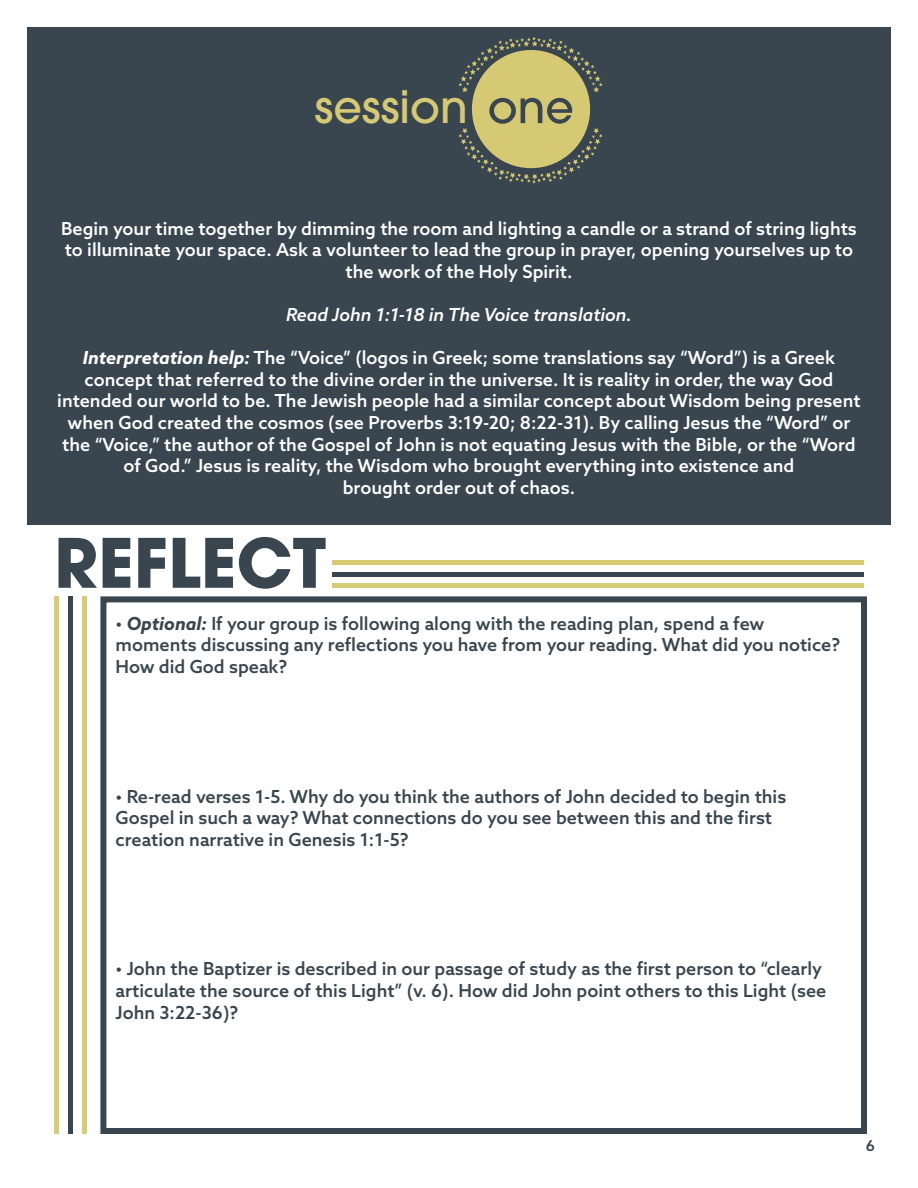
<style>
.page{position:relative;width:918px;height:1188px;background:#fff}
.page>*{position:absolute;margin:0;border:0;box-sizing:border-box;transform-origin:0 0}
.t1{font:700 67.5px "ITC Avant Garde Pro";color:#39464f}
.t2{font:500 44.4px "ITC Avant Garde Pro";color:#d5c974}
.t3{font:500 18px/21.6px "Azo Sans";color:#fff;text-align:center}
.t4{font:500 18px/21.6px "Azo Sans";color:#39464f}
.t5{font:italic 500 18px "Azo Sans";color:#fff}
.t6{font:500 15px "Azo Sans";color:#39464f}
.s1{font-weight:700;font-style:italic}
</style>
<div class="page">
<div style="left:27px;top:27px;width:864px;height:498px;background:#39464f"></div>
<svg style="left:459px;top:37px;width:144px;height:147px"></svg>
<div style="left:100px;top:596px;width:767px;height:538px;border:6px solid #39464f"></div>
<div style="left:332px;top:583px;width:532px;height:5px;background:#d7cb75"></div>
<hr style="left:332px;top:561px;width:532px;height:4px;background:#d7cb75">
<hr style="left:332px;top:572px;width:532px;height:4px;background:#39464f">
<hr style="left:82px;top:596px;width:4px;height:538px;background:#d7cb75">
<hr style="left:54px;top:596px;width:4px;height:538px;background:#d7cb75">
<div style="left:68px;top:596px;width:5px;height:538px;background:#39464f"></div>
<h2 class="t2" style="left:315px;top:79px;width:155px">session</h2>
<p class="t3" style="left:61px;top:217px;width:797px">Begin your time together by dimming the room and lighting a candle or a strand of string lights to illuminate your space. Ask a volunteer to lead the group in prayer, opening yourselves up to the work of the Holy Spirit.</p>
<p class="t5" style="left:286px;top:303px;width:347px">Read John 1:1-18 in The Voice translation.</p>
<p class="t3" style="left:57px;top:347px;width:805px"><span class="s1">Interpretation help:</span> The “Voice” (logos in Greek; some translations say “Word”) is a Greek concept that referred to the divine order in the universe. It is reality in order, the way God intended our world to be. The Jewish people had a similar concept about Wisdom being present when God created the cosmos (see Proverbs 3:19-20; 8:22-31). By calling Jesus the “Word” or the “Voice,” the author of the Gospel of John is not equating Jesus with the Bible, or the “Word of God.” Jesus is reality, the Wisdom who brought everything into existence and</p>
<p class="t3" style="left:343px;top:476px;width:234px">brought order out of chaos.</p>
<p class="t1" style="left:54px;top:518px;width:274px">REFLECT</p>
<p class="t4" style="left:116px;top:612px;width:726px">• <span class="s1">Optional:</span> If your group is following along with the reading plan, spend a few moments discussing any reflections you have from your reading. What did you notice?<br>How did God speak?</p>
<p class="t4" style="left:116px;top:785px;width:672px">• Re-read verses 1-5. Why do you think the authors of John decided to begin this<br>Gospel in such a way? What connections do you see between this and the first creation narrative in Genesis 1:1-5?</p>
<p class="t4" style="left:116px;top:958px;width:712px">• John the Baptizer is described in our passage of study as the first person to “clearly articulate the source of this Light” (v. 6). How did John point others to this Light (see<br>John 3:22-36)?</p>
<p class="t6" style="left:866px;top:1135px;width:11px">6</p>
</div>
